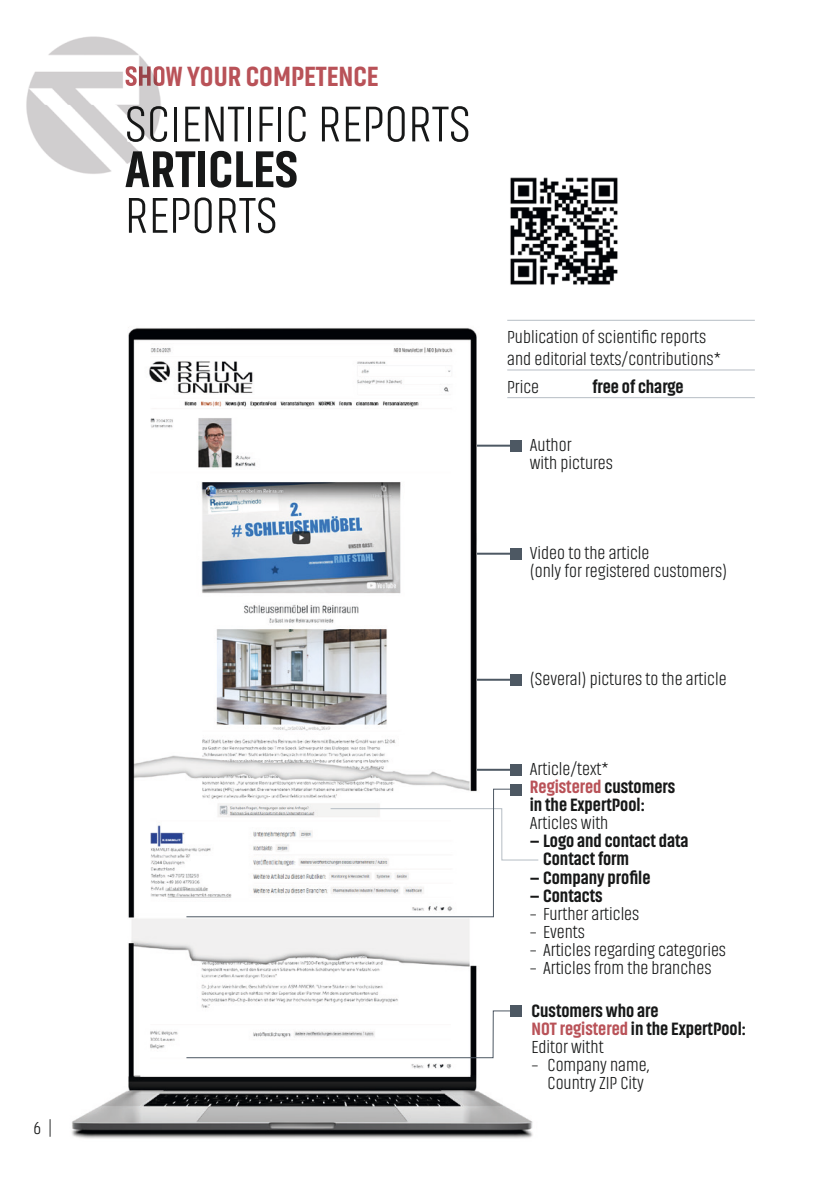
<style>
.page{position:relative;width:840px;height:1191px;background:#fff}
.page>*{position:absolute;margin:0;border:0;box-sizing:border-box;transform-origin:0 0}
.t1{font:300 52px "Akhand";color:#171818}
.t2{font:800 52px "Akhand";color:#171818}
.t3{font:800 28px "Akhand";color:#b95258}
.t4{font:300 18px/18px "Akhand";color:#171818}
.t5{font:800 18px/18px "Akhand";color:#171818}
.s1{font-weight:300}
.s2{color:#b95258}
</style>
<div class="page">
<img style="left:71px;top:328px;width:472px;height:811px">
<hr style="left:507px;top:320px;width:247px;height:1px;background:#b6bdc4">
<hr style="left:507px;top:370px;width:247px;height:1px;background:#b6bdc4">
<hr style="left:507px;top:397px;width:247px;height:1px;background:#b6bdc4">
<div style="left:510px;top:440px;width:11px;height:11px;background:#4d5863"></div>
<hr style="left:477px;top:445px;width:38px;height:2px;background:#4d5863">
<div style="left:510px;top:548px;width:11px;height:11px;background:#4d5863"></div>
<hr style="left:477px;top:553px;width:38px;height:2px;background:#4d5863">
<div style="left:510px;top:674px;width:11px;height:11px;background:#4d5863"></div>
<hr style="left:477px;top:679px;width:38px;height:2px;background:#4d5863">
<div style="left:510px;top:764px;width:11px;height:11px;background:#4d5863"></div>
<hr style="left:477px;top:769px;width:38px;height:2px;background:#4d5863">
<div style="left:509px;top:784px;width:12px;height:11px;background:#4d5863"></div>
<svg style="left:185px;top:1010px;width:328px;height:48px"></svg>
<div style="left:509px;top:1005px;width:12px;height:11px;background:#4d5863"></div>
<svg style="left:513px;top:807px;width:26px;height:54px"></svg>
<svg style="left:185px;top:788px;width:328px;height:129px"></svg>
<img style="left:26px;top:36px;width:135px;height:138px">
<img style="left:125px;top:66px;width:36px;height:20px">
<img style="left:127px;top:106px;width:34px;height:36px">
<img style="left:125px;top:151px;width:36px;height:24px">
<img style="left:510px;top:177px;width:108px;height:108px">
<p class="t4" style="left:33px;top:1118px;width:21px">6 |</p>
<h2 class="t3" style="left:125px;top:61px;width:255px">SHOW YOUR COMPETENCE</h2>
<h1 class="t1" style="left:125px;top:97px;width:347px">SCIENTIFIC REPORTS</h1>
<h1 class="t2" style="left:125px;top:141px;width:174px">ARTICLES</h1>
<h1 class="t1" style="left:125px;top:189px;width:154px">REPORTS</h1>
<p class="t4" style="left:507px;top:326px;width:215px;line-height:22px">Publication of scientific reports and editorial texts/contributions*</p>
<p class="t4" style="left:507px;top:378px;width:33px">Price</p>
<p class="t5" style="left:592px;top:378px;width:93px">free of charge</p>
<p class="t4" style="left:529px;top:436px;width:85px">Author<br>with pictures</p>
<p class="t4" style="left:529px;top:544px;width:199px">Video to the article<br>(only for registered customers)</p>
<p class="t4" style="left:529px;top:670px;width:198px">(Several) pictures to the article</p>
<p class="t5" style="left:529px;top:760px;width:147px"><span class="s1">Article/text*<br></span><span class="s2">Registered</span> customers in the ExpertPool:</p>
<p class="t4" style="left:529px;top:814px;width:80px">Articles with</p>
<p class="t5" style="left:543px;top:832px;width:147px;text-indent:-13px">– Logo and contact data<br>Contact form</p>
<p class="t5" style="left:529px;top:868px;width:122px">– Company profile</p>
<p class="t5" style="left:529px;top:886px;width:74px">– Contacts</p>
<p class="t4" style="left:529px;top:904px;width:111px">– Further articles</p>
<p class="t4" style="left:529px;top:922px;width:57px">– Events</p>
<p class="t4" style="left:529px;top:940px;width:198px">– Articles regarding categories</p>
<p class="t4" style="left:529px;top:958px;width:183px">– Articles from the branches</p>
<p class="t5" style="left:531px;top:1002px;width:216px">Customers who are<br><span class="s2">NOT registered</span> in the ExpertPool:<br><span class="s1">Editor witht</span></p>
<p class="t4" style="left:531px;top:1056px;width:119px;text-align:center">– Company name,<br>Country ZIP City</p>
</div>
